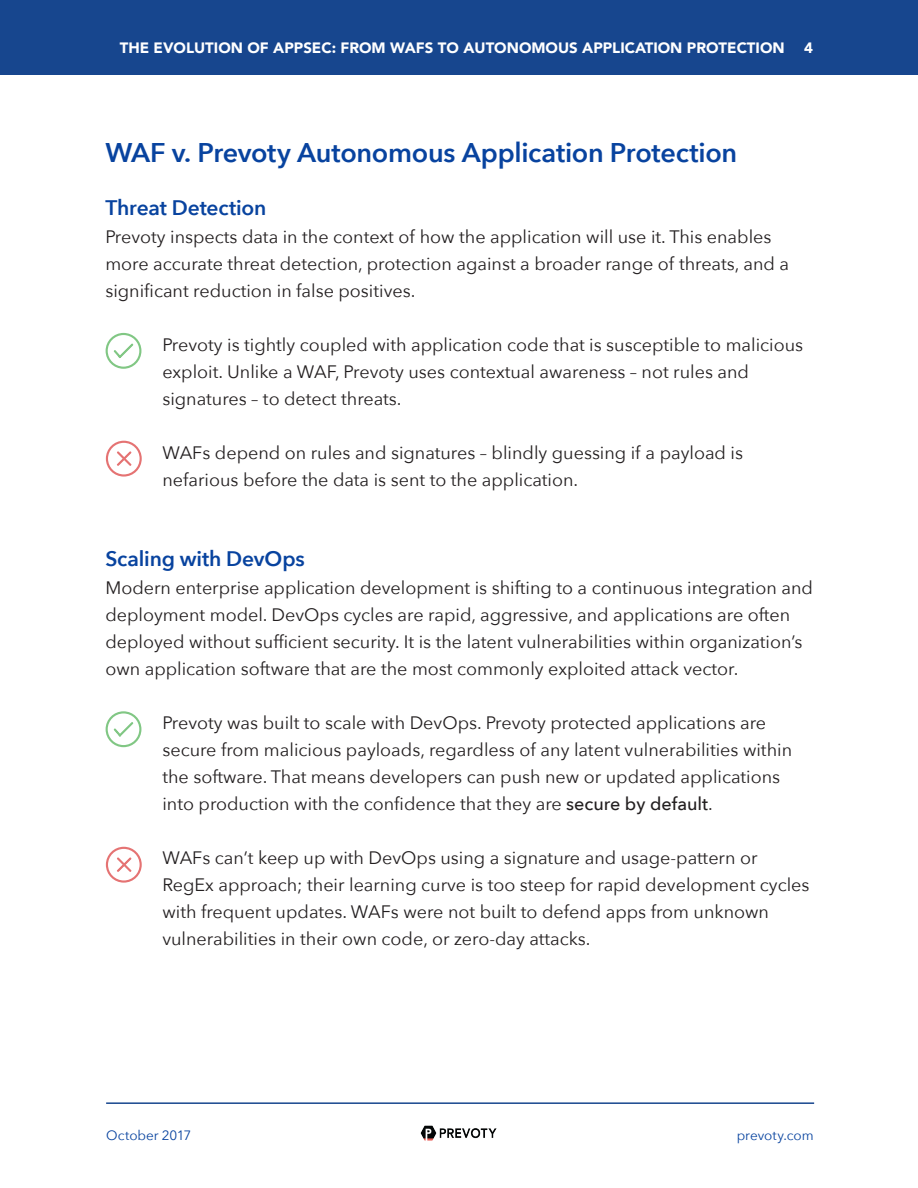
<style>
.page{position:relative;width:918px;height:1188px;background:#fff}
.page>*{position:absolute;margin:0;border:0;box-sizing:border-box;transform-origin:0 0}
.H2_prevoty_subtitle{font:600 27px "Avenir Next";letter-spacing:-.01em;color:#08439f}
.H2_prevoty_subtitle-2{font:600 21px "Avenir Next";letter-spacing:-.01em;color:#08439f}
.Paragraph_Style_1{font:18px/27px "Avenir Next";color:#231f20}
.t1{font:900 15px "Avenir";color:#fff}
.H2_prevoty_subtitle-3{font:13.5px "Avenir Next";color:#08439f}
.s1{font-weight:500}
</style>
<div class="page">
<div style="left:0;top:0;width:918px;height:74px;background:#17468e"></div>
<hr style="left:106px;top:1102px;width:708px;height:2px;background:#17468e">
<img style="left:420px;top:1125px;width:77px;height:16px">
<div style="left:106px;top:333px;width:35px;height:36px;border:2px solid #81c784;border-radius:50%"></div>
<svg style="left:113px;top:343px;width:21px;height:15px"></svg>
<div style="left:106px;top:441px;width:36px;height:36px;border:2px solid #e57373;border-radius:50%"></div>
<svg style="left:117px;top:451px;width:15px;height:15px"></svg>
<div style="left:106px;top:711px;width:35px;height:36px;border:2px solid #81c784;border-radius:50%"></div>
<svg style="left:113px;top:722px;width:21px;height:15px"></svg>
<div style="left:106px;top:847px;width:36px;height:36px;border:2px solid #e57373;border-radius:50%"></div>
<svg style="left:117px;top:857px;width:15px;height:15px"></svg>
<p class="t1" style="left:120px;top:34px;width:666px">THE EVOLUTION OF APPSEC: FROM WAFS TO AUTONOMOUS APPLICATION PROTECTION</p>
<p class="t1" style="left:804px;top:34px;width:10px">4</p>
<p class="H2_prevoty_subtitle" style="left:105px;top:129px;width:633px">WAF v. Prevoty Autonomous Application Protection</p>
<p class="H2_prevoty_subtitle-2" style="left:105px;top:190px;width:163px">Threat Detection</p>
<p class="Paragraph_Style_1" style="left:105px;top:222px;width:685px">Prevoty inspects data in the context of how the application will use it. This enables more accurate threat detection, protection against a broader range of threats, and a significant reduction in false positives.</p>
<p class="Paragraph_Style_1" style="left:162px;top:330px;width:642px">Prevoty is tightly coupled with application code that is susceptible to malicious exploit. Unlike a WAF, Prevoty uses contextual awareness – not rules and signatures – to detect threats.</p>
<p class="Paragraph_Style_1" style="left:162px;top:438px;width:582px">WAFs depend on rules and signatures – blindly guessing if a payload is nefarious before the data is sent to the application.</p>
<p class="H2_prevoty_subtitle-2" style="left:105px;top:540px;width:201px">Scaling with DevOps</p>
<p class="Paragraph_Style_1" style="left:105px;top:573px;width:709px">Modern enterprise application development is shifting to a continuous integration and deployment model. DevOps cycles are rapid, aggressive, and applications are often deployed without sufficient security. It is the latent vulnerabilities within organization’s own application software that are the most commonly exploited attack vector.</p>
<p class="Paragraph_Style_1" style="left:162px;top:708px;width:631px">Prevoty was built to scale with DevOps. Prevoty protected applications are secure from malicious payloads, regardless of any latent vulnerabilities within the software. That means developers can push new or updated applications into production with the confidence that they are <span class="s1">secure by default</span>.</p>
<p class="Paragraph_Style_1" style="left:162px;top:843px;width:649px">WAFs can’t keep up with DevOps using a signature and usage-pattern or RegEx approach; their learning curve is too steep for rapid development cycles with frequent updates. WAFs were not built to defend apps from unknown vulnerabilities in their own code, or zero-day attacks.</p>
<p class="H2_prevoty_subtitle-3" style="left:106px;top:1124px;width:87px">October 2017</p>
<p class="H2_prevoty_subtitle-3" style="left:737px;top:1124px;width:78px">prevoty.com</p>
</div>
